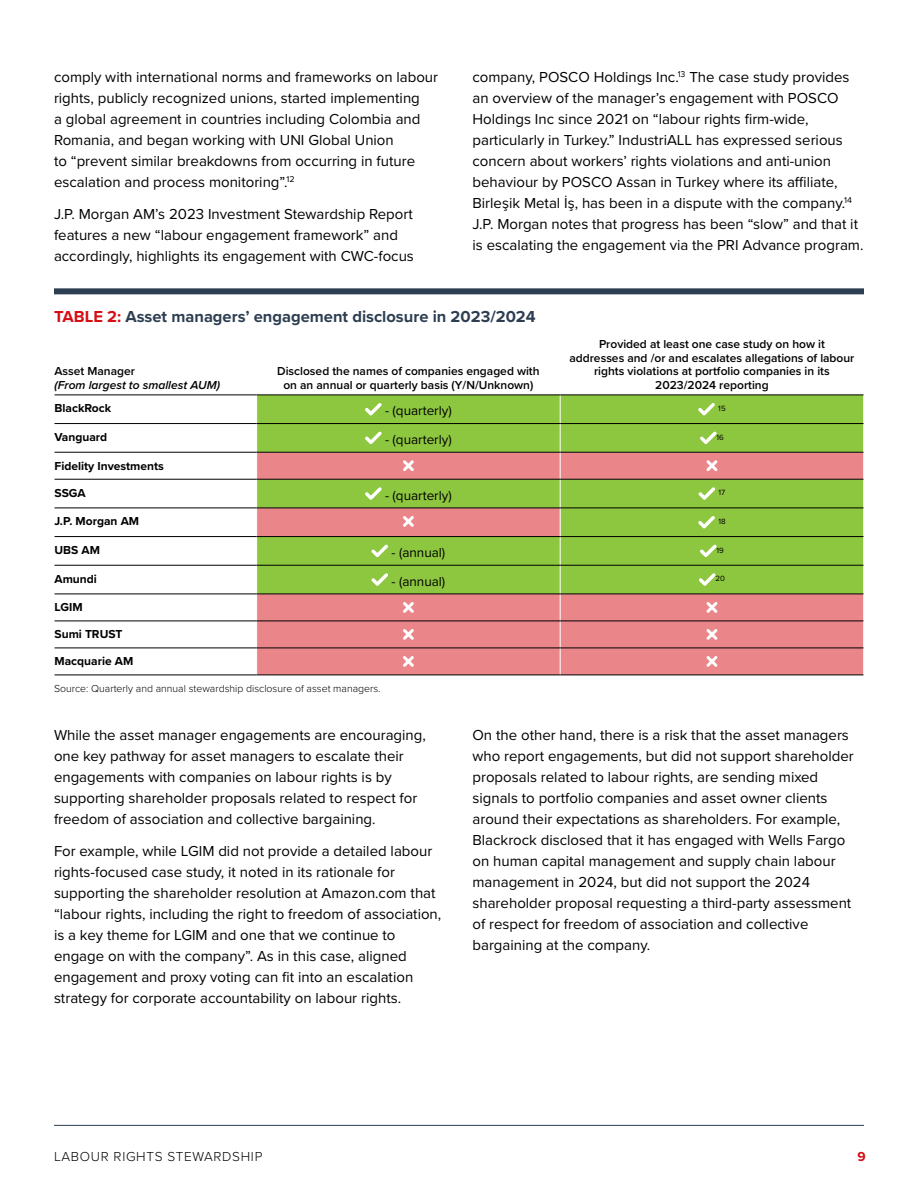
<style>
.page{position:relative;width:918px;height:1188px;background:#fff}
.page>*{position:absolute;margin:0;border:0;box-sizing:border-box;transform-origin:0 0}
.Heading_2{font:700 16.5px "Proxima Nova";color:#2d3e52}
.body_copy{font:15px/21px "Proxima Nova";color:#000}
.Endnote_text{font:13.5px "Proxima Nova";color:#000}
.t1{font:300 13.5px "Proxima Nova";letter-spacing:.05em;color:#000}
.t2{font:700 13.5px "Proxima Nova";color:#d40e14}
.Endnote_text-2{font:600 12px/13.5px "Proxima Nova";color:#000;text-align:center}
.Endnote_text-3{font:700 12px "Proxima Nova";color:#000}
.Endnote_text-4{font:italic 600 12px/13.5px "Proxima Nova";color:#000}
.Endnote_text-5{font:300 10.5px "Proxima Nova";color:#000}
.Endnote_text-6{font:7.8px "Proxima Nova";color:#000}
.s1{color:#d40e14}
.s2{font-style:normal}
</style>
<div class="page">
<hr style="left:54px;top:1125px;width:810px;height:1px;background:#2d3e52">
<div style="left:257px;top:396px;width:606px;height:56px;background:#8dc63f"></div>
<svg style="left:257px;top:453px;width:606px;height:222px;background:#bca066"></svg>
<svg style="left:54px;top:395px;width:1px;height:281px"></svg>
<svg style="left:560px;top:396px;width:1px;height:279px"></svg>
<svg style="left:863px;top:395px;width:1px;height:281px"></svg>
<hr style="left:55px;top:395px;width:202px;height:1px;background:#000">
<hr style="left:257px;top:395px;width:303px;height:1px;background:#000">
<hr style="left:560px;top:395px;width:303px;height:1px;background:#000">
<hr style="left:55px;top:423px;width:202px;height:1px;background:#000">
<hr style="left:257px;top:423px;width:303px;height:1px;background:#000">
<hr style="left:560px;top:423px;width:303px;height:1px;background:#000">
<hr style="left:55px;top:452px;width:202px;height:1px;background:#000">
<hr style="left:257px;top:452px;width:303px;height:1px;background:#000">
<hr style="left:560px;top:452px;width:303px;height:1px;background:#000">
<hr style="left:55px;top:479px;width:202px;height:1px;background:#000">
<hr style="left:257px;top:479px;width:303px;height:1px;background:#000">
<hr style="left:560px;top:479px;width:303px;height:1px;background:#000">
<hr style="left:55px;top:508px;width:202px;height:1px;background:#000">
<hr style="left:257px;top:508px;width:303px;height:1px;background:#000">
<hr style="left:560px;top:508px;width:303px;height:1px;background:#000">
<hr style="left:55px;top:536px;width:202px;height:1px;background:#000">
<hr style="left:257px;top:536px;width:303px;height:1px;background:#000">
<hr style="left:560px;top:536px;width:303px;height:1px;background:#000">
<hr style="left:55px;top:565px;width:202px;height:1px;background:#000">
<hr style="left:257px;top:565px;width:303px;height:1px;background:#000">
<hr style="left:560px;top:565px;width:303px;height:1px;background:#000">
<hr style="left:55px;top:594px;width:202px;height:1px;background:#000">
<hr style="left:257px;top:594px;width:303px;height:1px;background:#000">
<hr style="left:560px;top:594px;width:303px;height:1px;background:#000">
<hr style="left:55px;top:621px;width:202px;height:1px;background:#000">
<hr style="left:257px;top:621px;width:303px;height:1px;background:#000">
<hr style="left:560px;top:621px;width:303px;height:1px;background:#000">
<hr style="left:55px;top:648px;width:202px;height:1px;background:#000">
<hr style="left:257px;top:648px;width:303px;height:1px;background:#000">
<hr style="left:560px;top:648px;width:303px;height:1px;background:#000">
<hr style="left:55px;top:675px;width:202px;height:1px;background:#000">
<hr style="left:257px;top:675px;width:303px;height:1px;background:#000">
<hr style="left:560px;top:675px;width:303px;height:1px;background:#000">
<svg style="left:365px;top:403px;width:17px;height:13px"></svg>
<svg style="left:698px;top:403px;width:17px;height:13px"></svg>
<svg style="left:365px;top:431px;width:17px;height:13px"></svg>
<svg style="left:700px;top:431px;width:17px;height:13px"></svg>
<svg style="left:403px;top:460px;width:11px;height:11px"></svg>
<svg style="left:706px;top:460px;width:12px;height:11px"></svg>
<svg style="left:365px;top:487px;width:17px;height:13px"></svg>
<svg style="left:698px;top:487px;width:17px;height:13px"></svg>
<svg style="left:403px;top:516px;width:11px;height:11px"></svg>
<svg style="left:698px;top:516px;width:17px;height:13px"></svg>
<svg style="left:371px;top:545px;width:17px;height:12px"></svg>
<svg style="left:700px;top:545px;width:17px;height:12px"></svg>
<svg style="left:371px;top:573px;width:17px;height:13px"></svg>
<svg style="left:699px;top:573px;width:17px;height:13px"></svg>
<svg style="left:403px;top:602px;width:11px;height:11px"></svg>
<svg style="left:706px;top:602px;width:12px;height:11px"></svg>
<svg style="left:403px;top:629px;width:11px;height:11px"></svg>
<svg style="left:706px;top:629px;width:12px;height:11px"></svg>
<svg style="left:403px;top:656px;width:11px;height:11px"></svg>
<svg style="left:706px;top:656px;width:12px;height:11px"></svg>
<div style="left:54px;top:288px;width:810px;height:6px;background:#2d3e52"></div>
<p class="body_copy" style="left:54px;top:66px;width:386px">comply with international norms and frameworks on labour rights, publicly recognized unions, started implementing<br>a global agreement in countries including Colombia and Romania, and began working with UNI Global Union<br>to “prevent similar breakdowns from occurring in future escalation and process monitoring”.<sup>12</sup></p>
<p class="body_copy" style="left:54px;top:202px;width:361px">J.P. Morgan AM’s 2023 Investment Stewardship Report features a new “labour engagement framework” and accordingly, highlights its engagement with CWC-focus</p>
<p class="body_copy" style="left:472px;top:66px;width:392px">company, POSCO Holdings Inc.<sup>13</sup> The case study provides an overview of the manager’s engagement with POSCO Holdings Inc since 2021 on “labour rights firm-wide, particularly in Turkey.” IndustriALL has expressed serious concern about workers’ rights violations and anti-union behaviour by POSCO Assan in Turkey where its affiliate, Birleşik Metal İş, has been in a dispute with the company.<sup>14<br></sup>J.P. Morgan notes that progress has been “slow” and that it is escalating the engagement via the PRI Advance program.</p>
<p class="Heading_2" style="left:54px;top:304px;width:483px"><span class="s1">TABLE 2:</span> Asset managers’ engagement disclosure in 2023/2024</p>
<p class="Endnote_text-4" style="left:55px;top:364px;width:167px"><span class="s2">Asset Manager<br></span>(From largest to smallest AUM)</p>
<p class="Endnote_text-2" style="left:277px;top:364px;width:264px">Disclosed the names of companies engaged with on an annual or quarterly basis (Y/N/Unknown)</p>
<p class="Endnote_text-2" style="left:569px;top:337px;width:287px">Provided at least one case study on how it<br>addresses and /or and escalates allegations of labour rights violations at portfolio companies in its 2023/2024 reporting</p>
<p class="Endnote_text-3" style="left:55px;top:400px;width:58px">BlackRock</p>
<p class="Endnote_text" style="left:385px;top:401px;width:68px">- (quarterly)</p>
<p class="Endnote_text-6" style="left:718px;top:403px;width:9px">15</p>
<p class="Endnote_text-3" style="left:55px;top:428px;width:54px">Vanguard</p>
<p class="Endnote_text" style="left:385px;top:430px;width:68px">- (quarterly)</p>
<p class="Endnote_text-6" style="left:717px;top:431px;width:9px">16</p>
<p class="Endnote_text-3" style="left:55px;top:457px;width:111px">Fidelity Investments</p>
<p class="Endnote_text-3" style="left:55px;top:484px;width:33px">SSGA</p>
<p class="Endnote_text" style="left:385px;top:485px;width:68px">- (quarterly)</p>
<p class="Endnote_text-6" style="left:719px;top:487px;width:8px">17</p>
<p class="Endnote_text-3" style="left:55px;top:513px;width:86px">J.P. Morgan AM</p>
<p class="Endnote_text-6" style="left:718px;top:516px;width:9px">18</p>
<p class="Endnote_text-3" style="left:55px;top:541px;width:47px">UBS AM</p>
<p class="Endnote_text" style="left:392px;top:543px;width:55px">- (annual)</p>
<p class="Endnote_text-6" style="left:717px;top:544px;width:9px">19</p>
<p class="Endnote_text-3" style="left:55px;top:570px;width:44px">Amundi</p>
<p class="Endnote_text" style="left:392px;top:571px;width:55px">- (annual)</p>
<p class="Endnote_text-6" style="left:716px;top:573px;width:11px">20</p>
<p class="Endnote_text-3" style="left:55px;top:599px;width:30px">LGIM</p>
<p class="Endnote_text-3" style="left:55px;top:626px;width:70px">Sumi TRUST</p>
<p class="Endnote_text-3" style="left:55px;top:653px;width:80px">Macquarie AM</p>
<p class="Endnote_text-5" style="left:54px;top:681px;width:328px">Source: Quarterly and annual stewardship disclosure of asset managers.</p>
<p class="body_copy" style="left:54px;top:724px;width:373px">While the asset manager engagements are encouraging, one key pathway for asset managers to escalate their engagements with companies on labour rights is by supporting shareholder proposals related to respect for freedom of association and collective bargaining.</p>
<p class="body_copy" style="left:54px;top:839px;width:389px">For example, while LGIM did not provide a detailed labour rights-focused case study, it noted in its rationale for supporting the shareholder resolution at Amazon.com that “labour rights, including the right to freedom of association, is a key theme for LGIM and one that we continue to engage on with the company”. As in this case, aligned engagement and proxy voting can fit into an escalation strategy for corporate accountability on labour rights.</p>
<p class="body_copy" style="left:472px;top:724px;width:383px">On the other hand, there is a risk that the asset managers who report engagements, but did not support shareholder proposals related to labour rights, are sending mixed signals to portfolio companies and asset owner clients around their expectations as shareholders. For example, Blackrock disclosed that it has engaged with Wells Fargo on human capital management and supply chain labour management in 2024, but did not support the 2024 shareholder proposal requesting a third-party assessment of respect for freedom of association and collective bargaining at the company.</p>
<p class="t1" style="left:54px;top:1146px;width:210px">LABOUR RIGHTS STEWARDSHIP</p>
<p class="t2" style="left:858px;top:1146px;width:10px">9</p>
</div>
